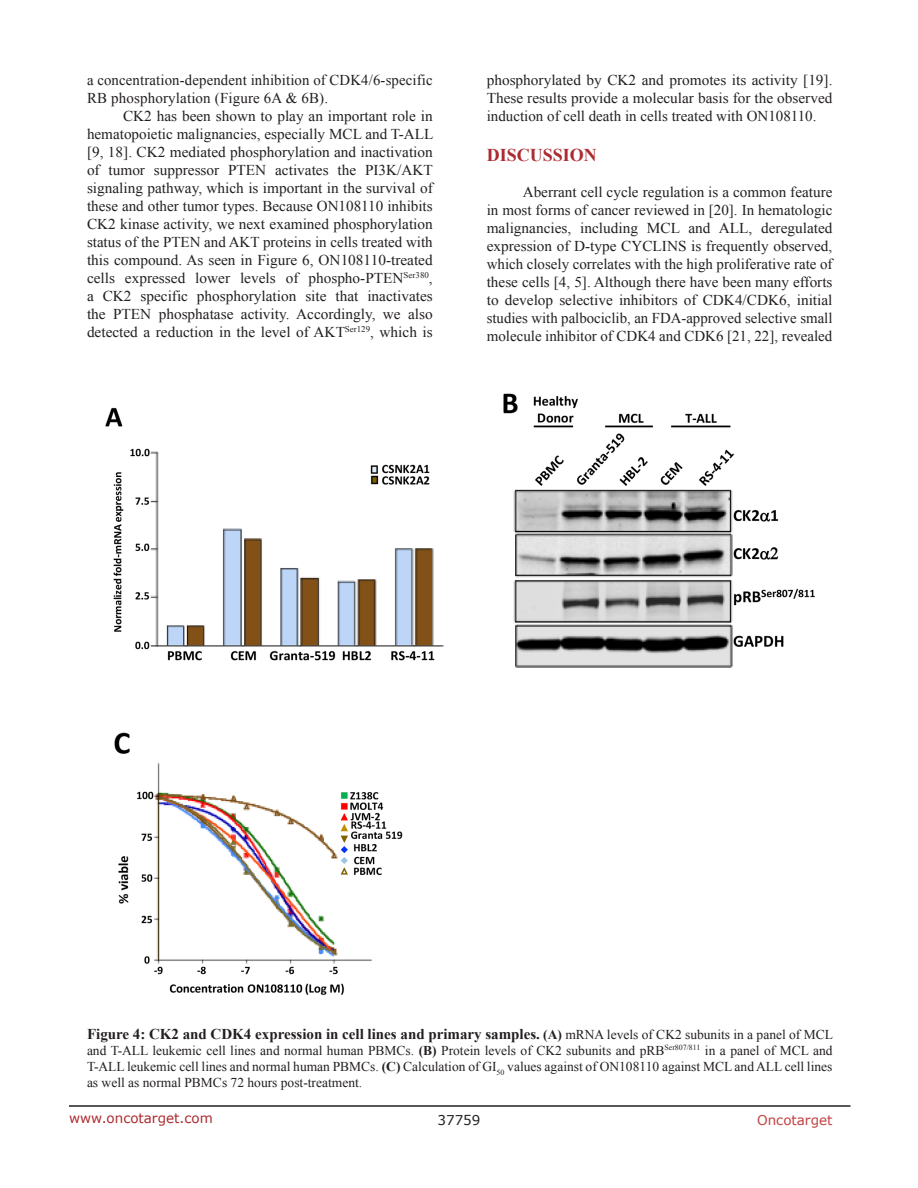
<style>
.page{position:relative;width:918px;height:1188px;background:#fff}
.page>*{position:absolute;margin:0;border:0;box-sizing:border-box;transform-origin:0 0}
.Heading{font:700 18px "Times New Roman";color:#ac2b31}
.BodyText{font:15px/18px "Times New Roman";color:#231f20;text-align:justify}
.figuretext{font:700 15px "Times New Roman";color:#231f20}
.figuretext-2{font:13.5px/16.2px "Times New Roman";color:#231f20;text-align:justify}
.t1{font:13.5px "Verdana";color:#ac2b31}
.t2{font:13.5px "Verdana";color:#c24141}
.t3{font:13.5px "Verdana";color:#231f20}
.s1{font-size:13.5px}
.s2{font-weight:400;font-size:13.5px}
.s3{font-weight:700}
</style>
<div class="page">
<hr style="left:69px;top:1105px;width:781px;height:2px;background:#231f20">
<img style="left:105px;top:393px;width:710px;height:602px">
<p class="BodyText" style="left:87px;top:71px;width:347px">a concentration-dependent inhibition of CDK4/6-specific<br>RB phosphorylation (Figure 6A &amp; 6B).</p>
<p class="BodyText" style="left:87px;top:107px;width:348px;text-indent:36px">CK2 has been shown to play an important role in hematopoietic malignancies, especially MCL and T-ALL [9, 18]. CK2 mediated phosphorylation and inactivation of tumor suppressor PTEN activates the PI3K/AKT signaling pathway, which is important in the survival of these and other tumor types. Because ON108110 inhibits CK2 kinase activity, we next examined phosphorylation status of the PTEN and AKT proteins in cells treated with this compound. As seen in Figure 6, ON108110-treated cells expressed lower levels of phospho-PTEN<sup>Ser380</sup>, a CK2 specific phosphorylation site that inactivates the PTEN phosphatase activity. Accordingly, we also detected a reduction in the level of AKT<sup>Ser129</sup>, which is</p>
<p class="BodyText" style="left:487px;top:71px;width:347px">phosphorylated by CK2 and promotes its activity [19].<br>These results provide a molecular basis for the observed induction of cell death in cells treated with ON108110.</p>
<p class="Heading" style="left:487px;top:143px;width:112px">DISCUSSION</p>
<p class="BodyText" style="left:487px;top:183px;width:347px;text-indent:36px">Aberrant cell cycle regulation is a common feature in most forms of cancer reviewed in [20]. In hematologic malignancies, including MCL and ALL, deregulated expression of D-type CYCLINS is frequently observed, which closely correlates with the high proliferative rate of these cells [4, 5]. Although there have been many efforts to develop selective inhibitors of CDK4/CDK6, initial studies with palbociclib, an FDA-approved selective small molecule inhibitor of CDK4 and CDK6 [21, 22], revealed</p>
<p class="figuretext" style="left:87px;top:1023px;width:748px">Figure 4: CK2 and CDK4 expression in cell lines and primary samples. <span class="s1">(A)</span> <span class="s2">mRNA levels of CK2 subunits in a panel of MCL</span></p>
<p class="figuretext-2" style="left:87px;top:1042px;width:747px">and T-ALL leukemic cell lines and normal human PBMCs. <span class="s3">(B)</span> Protein levels of CK2 subunits and pRB<sup>Ser807/811</sup> in a panel of MCL and T-ALL leukemic cell lines and normal human PBMCs. <span class="s3">(C)</span> Calculation of GI<sub>50</sub> values against of ON108110 against MCL and ALL cell lines as well as normal PBMCs 72 hours post-treatment.</p>
<p class="t1" style="left:69px;top:1109px;width:145px">www.oncotarget.com</p>
<p class="t3" style="left:438px;top:1111px;width:44px">37759</p>
<p class="t2" style="left:757px;top:1111px;width:77px">Oncotarget</p>
</div>
